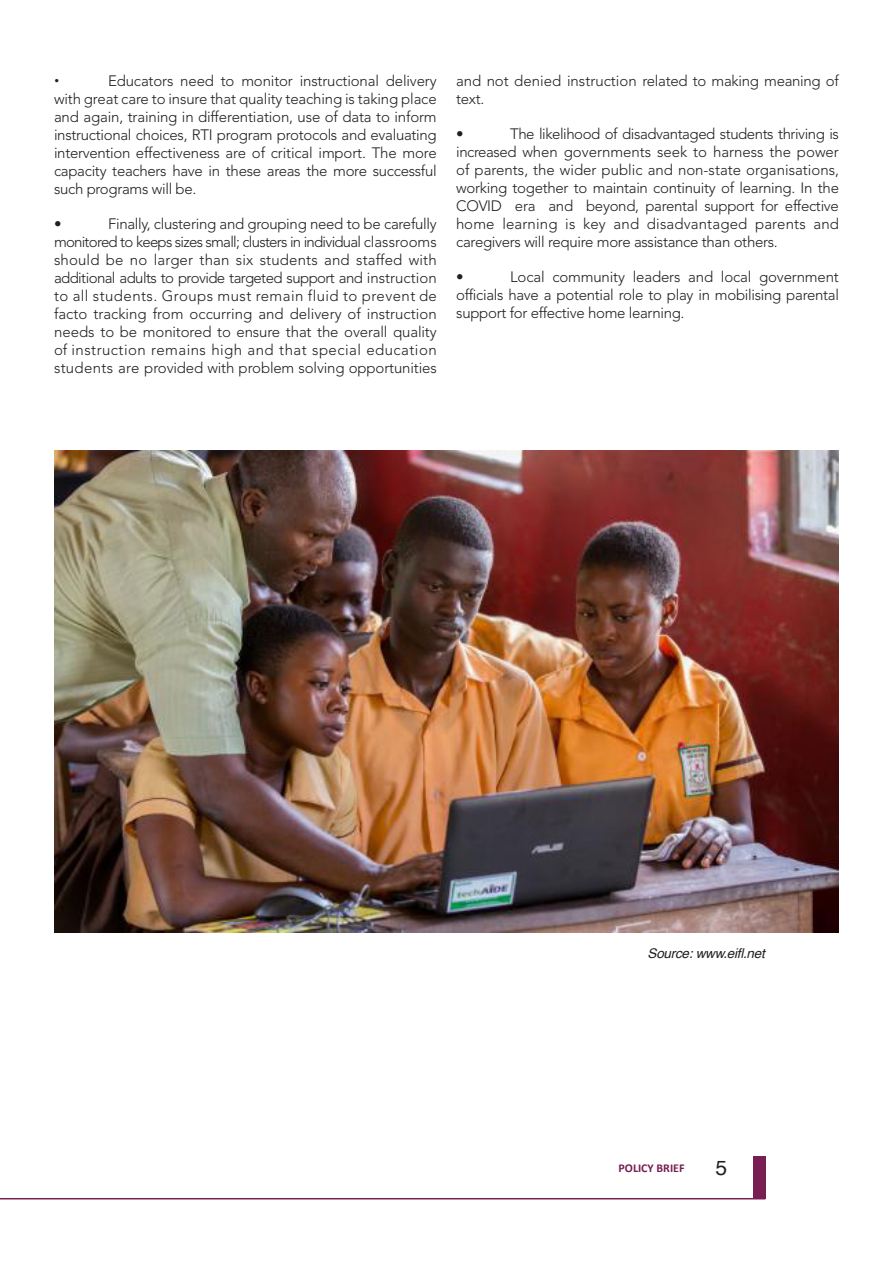
<style>
.page{position:relative;width:893px;height:1263px;background:#fff}
.page>*{position:absolute;margin:0;border:0;box-sizing:border-box;transform-origin:0 0}
.t1{font:21px "Helvetica";color:#231f20}
.t2{font:300 15px/18px "Avenir LT Std";letter-spacing:-.02em;color:#231f20;text-align:justify}
.t3{font:15px "Helvetica";color:#231f20}
.t4{font:italic 13.5px "Helvetica";letter-spacing:-.02em;color:#231f20}
.t5{font:700 12px "Calibri";color:#781e52}
</style>
<div class="page">
<div style="left:753px;top:1156px;width:12px;height:43px;background:#781e52"></div>
<hr style="left:0;top:1198px;width:765px;height:1px;background:#781e52">
<img style="left:54px;top:451px;width:785px;height:482px">
<p class="t2" style="left:54px;top:72px;width:384px;text-indent:54px">Educators need to monitor instructional delivery with great care to insure that quality teaching is taking place and again, training in differentiation, use of data to inform instructional choices, RTI program protocols and evaluating intervention effectiveness are of critical import. The more capacity teachers have in these areas the more successful such programs will be.</p>
<p class="t2" style="left:54px;top:215px;width:9px">•</p>
<p class="t3" style="left:54px;top:69px;width:7px">•</p>
<p class="t2" style="left:54px;top:215px;width:384px;text-indent:54px">Finally, clustering and grouping need to be carefully monitored to keeps sizes small; clusters in individual classrooms should be no larger than six students and staffed with additional adults to provide targeted support and instruction to all students. Groups must remain fluid to prevent de facto tracking from occurring and delivery of instruction needs to be monitored to ensure that the overall quality of instruction remains high and that special education students are provided with problem solving opportunities</p>
<p class="t2" style="left:456px;top:72px;width:384px">and not denied instruction related to making meaning of text.</p>
<p class="t2" style="left:456px;top:125px;width:9px">•</p>
<p class="t2" style="left:456px;top:125px;width:384px;text-indent:54px">The likelihood of disadvantaged students thriving is increased when governments seek to harness the power of parents, the wider public and non-state organisations, working together to maintain continuity of learning. In the COVID era and beyond, parental support for effective home learning is key and disadvantaged parents and caregivers will require more assistance than others.</p>
<p class="t2" style="left:456px;top:268px;width:9px">•</p>
<p class="t2" style="left:456px;top:268px;width:384px;text-indent:54px">Local community leaders and local government officials have a potential role to play in mobilising parental support for effective home learning.</p>
<p class="t4" style="left:648px;top:943px;width:119px">Source: www.eifl.net</p>
<p class="t5" style="left:618px;top:1159px;width:68px">POLICY BRIEF</p>
<h1 class="t1" style="left:715px;top:1152px;width:13px">5</h1>
</div>
